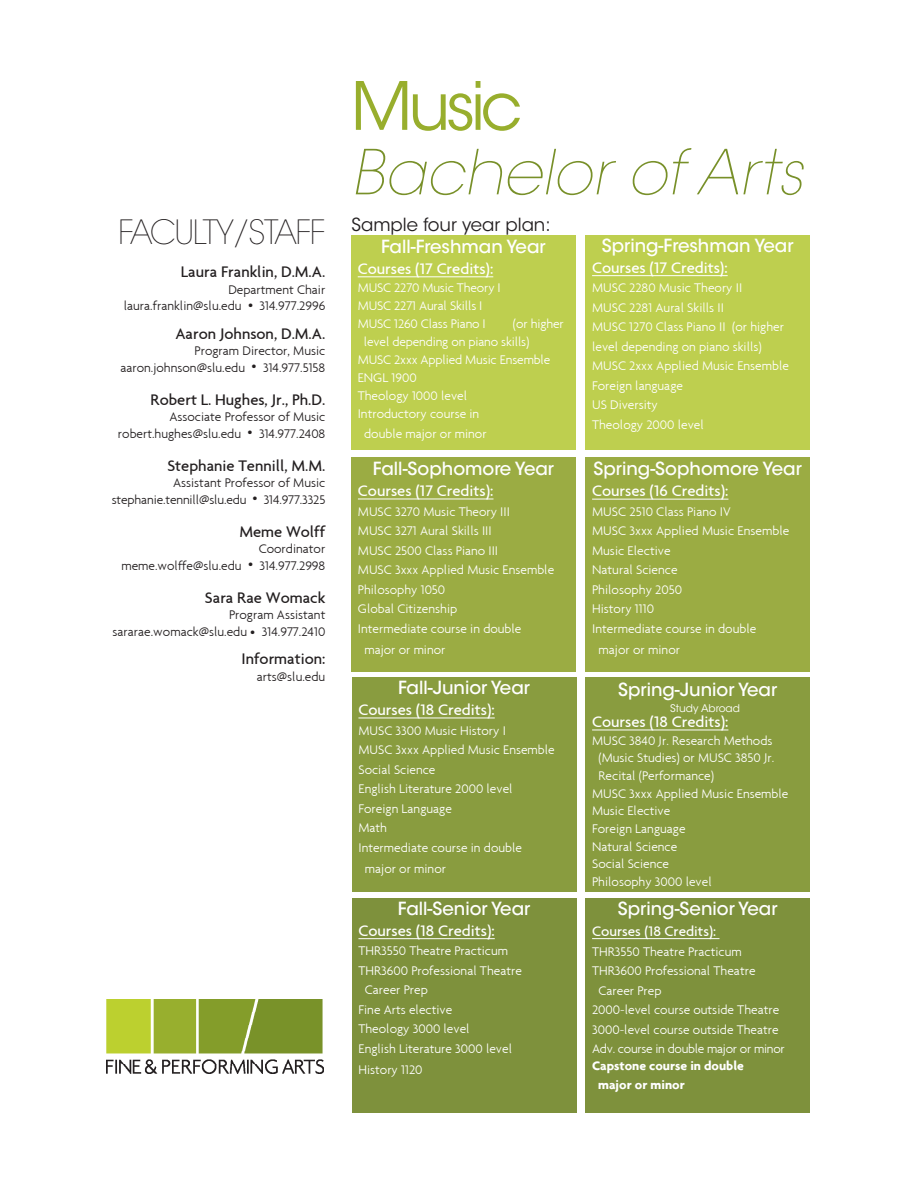
<style>
.page{position:relative;width:918px;height:1188px;background:#fff}
.page>*{position:absolute;margin:0;border:0;box-sizing:border-box;transform-origin:0 0}
.t1{font:66px "ITC Avant Garde Std";letter-spacing:-.07em;color:#98ae2d}
.t2{font:italic 200 61.5px "ITC Avant Garde Std";color:#789029}
.t3{font:200 33.3px "ITC Avant Garde Std";letter-spacing:-.04em;color:#231f20}
.t4{font:500 18px "ITC Avant Garde Std";color:#fff}
.t5{font:18px "ITC Avant Garde Std";color:#231f20}
.t6{font:500 16.5px "Agenda";color:#fff}
.t7{font:500 16.5px "Agenda";color:#231f20}
.t8{font:500 15px "Agenda";color:#fff}
.t9{font:300 13.5px/19.5px "Agenda";color:#fff}
.t10{font:300 13.5px "Agenda";color:#231f20}
.t11{font:700 13.5px "Agenda";color:#fff}
.t12{font:300 13.5px "Agenda";letter-spacing:-.02em;color:#fff}
.t13{font:10.5px "ITC Avant Garde Std";color:#fff}
</style>
<div class="page">
<img style="left:107px;top:1000px;width:217px;height:74px">
<div style="left:351px;top:235px;width:225px;height:215px;background:#becf4f"></div>
<hr style="left:358px;top:277px;width:135px;height:1px;background:#fff">
<div style="left:585px;top:235px;width:225px;height:215px;background:#becf4f"></div>
<hr style="left:592px;top:275px;width:136px;height:1px;background:#fff">
<div style="left:351px;top:457px;width:225px;height:214px;background:#9bac43"></div>
<hr style="left:358px;top:499px;width:136px;height:1px;background:#fff">
<div style="left:585px;top:457px;width:225px;height:214px;background:#9bac43"></div>
<hr style="left:592px;top:499px;width:136px;height:1px;background:#fff">
<div style="left:352px;top:677px;width:224px;height:215px;background:#899c3f"></div>
<hr style="left:358px;top:718px;width:137px;height:1px;background:#fff">
<div style="left:585px;top:677px;width:225px;height:215px;background:#899c3f"></div>
<hr style="left:592px;top:730px;width:136px;height:1px;background:#fff">
<div style="left:585px;top:898px;width:225px;height:215px;background:#7e913c"></div>
<hr style="left:592px;top:938px;width:128px;height:1px;background:#fff">
<div style="left:352px;top:898px;width:224px;height:215px;background:#7e913c"></div>
<hr style="left:358px;top:938px;width:137px;height:1px;background:#fff">
<p class="t3" style="left:118px;top:213px;width:209px">FACULTY/STAFF</p>
<p class="t7" style="left:181px;top:262px;width:146px">Laura Franklin, D.M.A.</p>
<p class="t10" style="left:228px;top:282px;width:99px">Department Chair</p>
<p class="t10" style="left:124px;top:298px;width:203px">laura.franklin@slu.edu • 314.977.2996</p>
<p class="t7" style="left:175px;top:324px;width:151px">Aaron Johnson, D.M.A.</p>
<p class="t10" style="left:195px;top:343px;width:132px">Program Director, Music</p>
<p class="t10" style="left:120px;top:360px;width:206px">aaron.johnson@slu.edu • 314.977.5158</p>
<p class="t7" style="left:151px;top:390px;width:176px">Robert L. Hughes, Jr., Ph.D.</p>
<p class="t10" style="left:169px;top:409px;width:158px">Associate Professor of Music</p>
<p class="t10" style="left:118px;top:426px;width:209px">robert.hughes@slu.edu • 314.977.2408</p>
<p class="t7" style="left:167px;top:456px;width:159px">Stephanie Tennill, M.M.</p>
<p class="t10" style="left:173px;top:475px;width:154px">Assistant Professor of Music</p>
<p class="t10" style="left:112px;top:492px;width:215px">stephanie.tennill@slu.edu • 314.977.3325</p>
<p class="t7" style="left:239px;top:522px;width:87px">Meme Wolff</p>
<p class="t10" style="left:259px;top:541px;width:68px">Coordinator</p>
<p class="t10" style="left:121px;top:558px;width:205px">meme.wolffe@slu.edu • 314.977.2998</p>
<p class="t7" style="left:205px;top:588px;width:122px">Sara Rae Womack</p>
<p class="t10" style="left:229px;top:607px;width:98px">Program Assistant</p>
<p class="t10" style="left:113px;top:624px;width:214px">sararae.womack@slu.edu • 314.977.2410</p>
<p class="t7" style="left:241px;top:649px;width:85px">Information:</p>
<p class="t10" style="left:257px;top:669px;width:70px">arts@slu.edu</p>
<p class="t1" style="left:351px;top:66px;width:173px">Music</p>
<p class="t2" style="left:351px;top:136px;width:454px">Bachelor of Arts</p>
<p class="t5" style="left:351px;top:214px;width:201px">Sample four year plan:</p>
<p class="t4" style="left:381px;top:235px;width:166px">Fall-Freshman Year</p>
<p class="t6" style="left:358px;top:259px;width:137px">Courses (17 Credits):</p>
<p class="t9" style="left:358px;top:278px;width:145px">MUSC 2270 Music Theory I</p>
<p class="t9" style="left:358px;top:296px;width:126px">MUSC 2271 Aural Skills I</p>
<p class="t9" style="left:358px;top:314px;width:130px">MUSC 1260 Class Piano I</p>
<p class="t9" style="left:513px;top:314px;width:52px">(or higher</p>
<p class="t9" style="left:364px;top:332px;width:167px">level depending on piano skills)</p>
<p class="t9" style="left:358px;top:350px;width:194px">MUSC 2xxx Applied Music Ensemble</p>
<p class="t9" style="left:358px;top:368px;width:61px">ENGL 1900</p>
<p class="t9" style="left:358px;top:386px;width:111px">Theology 1000 level</p>
<p class="t9" style="left:358px;top:404px;width:123px">Introductory course in</p>
<p class="t9" style="left:364px;top:424px;width:124px">double major or minor</p>
<p class="t4" style="left:373px;top:458px;width:183px">Fall-Sophomore Year</p>
<p class="t6" style="left:358px;top:481px;width:137px">Courses (17 Credits):</p>
<p class="t9" style="left:358px;top:501px;width:154px">MUSC 3270 Music Theory III</p>
<p class="t9" style="left:358px;top:521px;width:135px">MUSC 3271 Aural Skills III</p>
<p class="t9" style="left:358px;top:540px;width:198px">MUSC 2500 Class Piano III<br>MUSC 3xxx Applied Music Ensemble</p>
<p class="t9" style="left:358px;top:579px;width:89px">Philosophy 1050</p>
<p class="t9" style="left:358px;top:599px;width:101px">Global Citizenship</p>
<p class="t9" style="left:358px;top:618px;width:165px">Intermediate course in double</p>
<p class="t9" style="left:364px;top:639px;width:83px">major or minor</p>
<p class="t4" style="left:398px;top:677px;width:133px">Fall-Junior Year</p>
<p class="t6" style="left:358px;top:700px;width:138px">Courses (18 Credits):</p>
<p class="t9" style="left:358px;top:720px;width:149px">MUSC 3300 Music History I</p>
<p class="t9" style="left:358px;top:740px;width:198px">MUSC 3xxx Applied Music Ensemble</p>
<p class="t9" style="left:358px;top:759px;width:79px">Social Science</p>
<p class="t9" style="left:358px;top:779px;width:156px">English Literature 2000 level</p>
<p class="t9" style="left:358px;top:798px;width:95px">Foreign Language</p>
<p class="t9" style="left:358px;top:818px;width:30px">Math</p>
<p class="t9" style="left:358px;top:837px;width:165px">Intermediate course in double</p>
<p class="t9" style="left:365px;top:858px;width:83px">major or minor</p>
<p class="t4" style="left:398px;top:897px;width:134px">Fall-Senior Year</p>
<p class="t6" style="left:358px;top:921px;width:138px">Courses (18 Credits):</p>
<p class="t9" style="left:358px;top:941px;width:165px">THR3550 Theatre Practicum<br>THR3600 Professional Theatre</p>
<p class="t9" style="left:365px;top:980px;width:64px">Career Prep</p>
<p class="t9" style="left:358px;top:1000px;width:95px">Fine Arts elective</p>
<p class="t9" style="left:358px;top:1019px;width:113px">Theology 3000 level</p>
<p class="t9" style="left:358px;top:1039px;width:155px">English Literature 3000 level</p>
<p class="t9" style="left:358px;top:1060px;width:66px">History 1120</p>
<p class="t4" style="left:602px;top:234px;width:193px">Spring-Freshman Year</p>
<p class="t6" style="left:592px;top:258px;width:137px">Courses (17 Credits):</p>
<p class="t9" style="left:592px;top:278px;width:152px">MUSC 2280 Music Theory II</p>
<p class="t9" style="left:592px;top:298px;width:133px">MUSC 2281 Aural Skills II</p>
<p class="t9" style="left:592px;top:317px;width:194px">MUSC 1270 Class Piano II (or higher level depending on piano skills)</p>
<p class="t9" style="left:592px;top:356px;width:198px">MUSC 2xxx Applied Music Ensemble</p>
<p class="t9" style="left:592px;top:376px;width:92px">Foreign language</p>
<p class="t9" style="left:592px;top:395px;width:67px">US Diversity</p>
<p class="t9" style="left:592px;top:415px;width:113px">Theology 2000 level</p>
<p class="t4" style="left:594px;top:458px;width:210px">Spring-Sophomore Year</p>
<p class="t6" style="left:592px;top:481px;width:138px">Courses (16 Credits):</p>
<p class="t9" style="left:592px;top:502px;width:140px">MUSC 2510 Class Piano IV</p>
<p class="t9" style="left:592px;top:521px;width:199px">MUSC 3xxx Applied Music Ensemble<br>Music Elective</p>
<p class="t9" style="left:592px;top:560px;width:87px">Natural Science</p>
<p class="t9" style="left:592px;top:580px;width:92px">Philosophy 2050</p>
<p class="t9" style="left:592px;top:599px;width:64px">History 1110</p>
<p class="t9" style="left:592px;top:619px;width:166px">Intermediate course in double</p>
<p class="t9" style="left:599px;top:640px;width:83px">major or minor</p>
<p class="t4" style="left:618px;top:678px;width:160px">Spring-Junior Year</p>
<p class="t13" style="left:670px;top:702px;width:71px">Study Abroad</p>
<p class="t6" style="left:592px;top:712px;width:138px">Courses (18 Credits):</p>
<p class="t9" style="left:592px;top:731px;width:182px">MUSC 3840 Jr. Research Methods</p>
<p class="t9" style="left:599px;top:748px;width:177px">(Music Studies) or MUSC 3850 Jr.</p>
<p class="t9" style="left:599px;top:766px;width:117px">Recital (Performance)</p>
<p class="t9" style="left:592px;top:783px;width:198px">MUSC 3xxx Applied Music Ensemble</p>
<p class="t9" style="left:592px;top:801px;width:80px">Music Elective</p>
<p class="t9" style="left:592px;top:819px;width:95px">Foreign Language</p>
<p class="t9" style="left:592px;top:836px;width:87px">Natural Science</p>
<p class="t9" style="left:592px;top:854px;width:79px">Social Science</p>
<p class="t9" style="left:592px;top:872px;width:121px">Philosophy 3000 level</p>
<p class="t4" style="left:618px;top:897px;width:161px">Spring-Senior Year</p>
<p class="t8" style="left:592px;top:922px;width:125px">Courses (18 Credits):</p>
<p class="t9" style="left:592px;top:941px;width:165px">THR3550 Theatre Practicum<br>THR3600 Professional Theatre</p>
<p class="t9" style="left:599px;top:980px;width:64px">Career Prep</p>
<p class="t9" style="left:592px;top:1000px;width:189px">2000-level course outside Theatre</p>
<p class="t9" style="left:592px;top:1019px;width:188px">3000-level course outside Theatre</p>
<p class="t12" style="left:592px;top:1041px;width:194px">Adv. course in double major or minor</p>
<p class="t11" style="left:592px;top:1057px;width:153px">Capstone course in double</p>
<p class="t11" style="left:598px;top:1077px;width:88px">major or minor</p>
</div>
